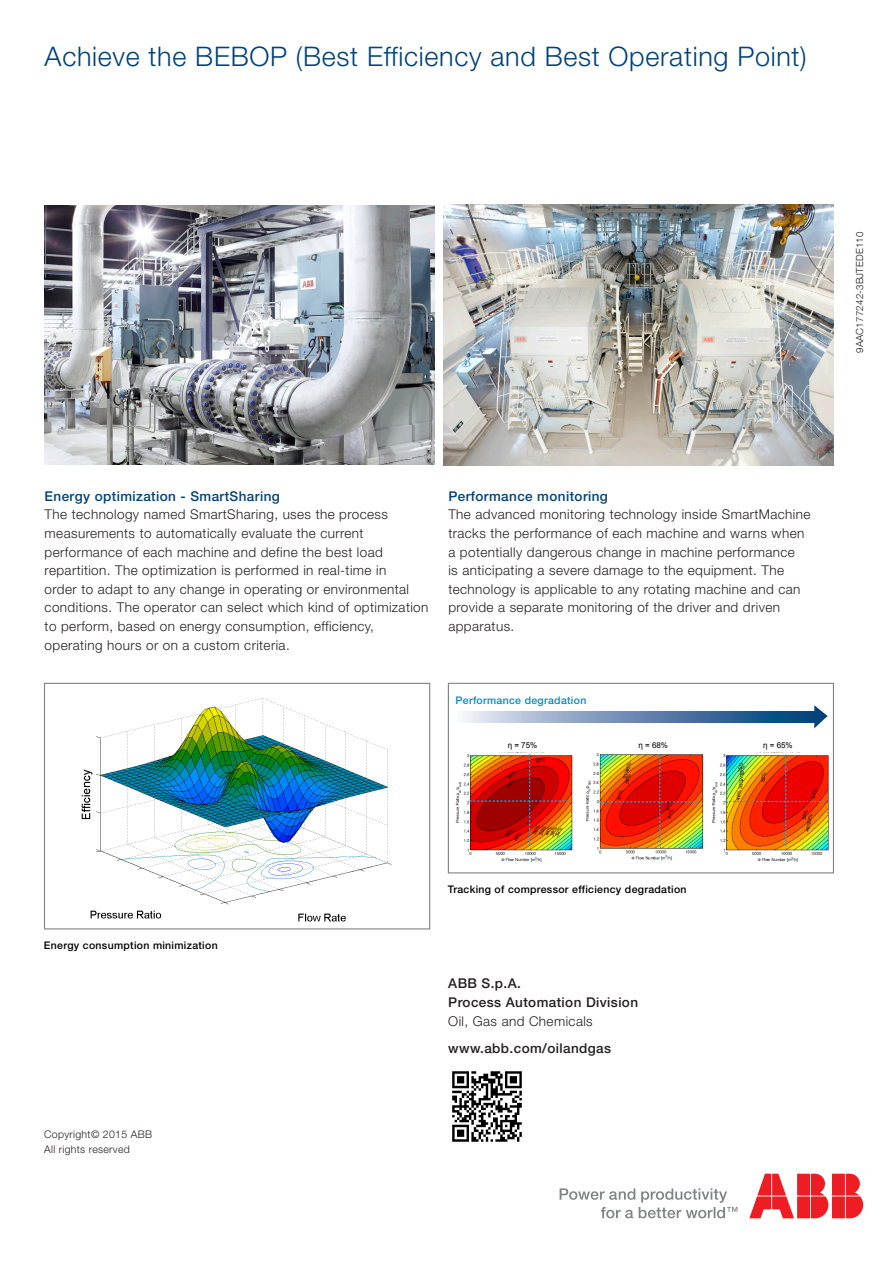
<style>
.page{position:relative;width:893px;height:1263px;background:#fff}
.page>*{position:absolute;margin:0;border:0;box-sizing:border-box;transform-origin:0 0}
.t1{font:300 27px "Helvetica Neue";letter-spacing:.025em;color:#004279}
.Addresses_title{font:300 13.5px/18.6px "Helvetica Neue";letter-spacing:.03em;color:#231f20}
.Addresses_title-2{font:500 13.5px "Helvetica Neue";letter-spacing:.03em;color:#231f20}
.t2{font:500 13.5px "Helvetica Neue";letter-spacing:.03em;color:#004279}
.t3{font:500 10.5px "Helvetica Neue";letter-spacing:.03em;color:#000002}
.Addresses_title-3{font:300 10.5px "Helvetica Neue";letter-spacing:.03em;color:#231f20}
.t4{font:500 10.5px "Helvetica Neue";letter-spacing:.03em;color:#0089cf}
.t5{font:300 9.75px "ABB Neue Helvetica";letter-spacing:.02em;color:#231f20}
.t6{font:7.95px "ARIAL";color:#000}
</style>
<div class="page">
<svg style="left:560px;top:1188px;width:177px;height:30px"></svg>
<svg style="left:749px;top:1174px;width:114px;height:44px"></svg>
<img style="left:45px;top:205px;width:389px;height:259px">
<img style="left:444px;top:204px;width:389px;height:262px">
<img style="left:81px;top:698px;width:311px;height:224px">
<div style="left:44px;top:683px;width:386px;height:246px;border:1px solid #808285"></div>
<img style="left:711px;top:752px;width:118px;height:110px">
<img style="left:586px;top:752px;width:118px;height:109px">
<img style="left:455px;top:752px;width:118px;height:110px">
<svg style="left:470px;top:755px;width:100px;height:91px;background:#c42707"></svg>
<img style="left:600px;top:755px;width:100px;height:92px">
<img style="left:726px;top:755px;width:100px;height:92px">
<div style="left:448px;top:683px;width:386px;height:190px;border:1px solid #808285"></div>
<svg style="left:463px;top:711px;width:350px;height:11px;background:#6c8cb3"></svg>
<svg style="left:813px;top:705px;width:15px;height:24px"></svg>
<img style="left:452px;top:1071px;width:70px;height:71px">
<p class="t1" style="left:45px;top:40px;width:764px">Achieve the BEBOP (Best Efficiency and Best Operating Point)</p>
<p class="t5" style="left:854px;top:353px;width:123px;rotate:-90deg">9AAC177242-3BJTEDE110</p>
<p class="t2" style="left:45px;top:488px;width:237px">Energy optimization - SmartSharing</p>
<p class="Addresses_title" style="left:45px;top:505px;width:385px">The technology named SmartSharing, uses the process measurements to automatically evaluate the current performance of each machine and define the best load repartition. The optimization is performed in real-time in<br>order to adapt to any change in operating or environmental conditions. The operator can select which kind of optimization to perform, based on energy consumption, efficiency, operating hours or on a custom criteria.</p>
<p class="t2" style="left:448px;top:488px;width:161px">Performance monitoring</p>
<p class="Addresses_title" style="left:448px;top:505px;width:364px">The advanced monitoring technology inside SmartMachine tracks the performance of each machine and warns when a potentially dangerous change in machine performance<br>is anticipating a severe damage to the equipment. The technology is applicable to any rotating machine and can provide a separate monitoring of the driver and driven apparatus.</p>
<p class="t4" style="left:455px;top:694px;width:132px">Performance degradation</p>
<p class="t6" style="left:508px;top:740px;width:31px">η = 75%</p>
<p class="t6" style="left:638px;top:740px;width:31px">η = 68%</p>
<p class="t6" style="left:763px;top:740px;width:31px">η = 65%</p>
<p class="t3" style="left:44px;top:939px;width:175px">Energy consumption minimization</p>
<p class="Addresses_title-3" style="left:44px;top:1128px;width:109px">Copyright© 2015 ABB</p>
<p class="Addresses_title-3" style="left:44px;top:1143px;width:87px">All rights reserved</p>
<p class="t3" style="left:448px;top:883px;width:240px">Tracking of compressor efficiency degradation</p>
<p class="Addresses_title-2" style="left:448px;top:975px;width:74px">ABB S.p.A.</p>
<p class="Addresses_title-2" style="left:448px;top:994px;width:191px">Process Automation Division</p>
<p class="Addresses_title" style="left:448px;top:1011px;width:146px">Oil, Gas and Chemicals</p>
<p class="Addresses_title-2" style="left:448px;top:1040px;width:164px">www.abb.com/oilandgas</p>
</div>
